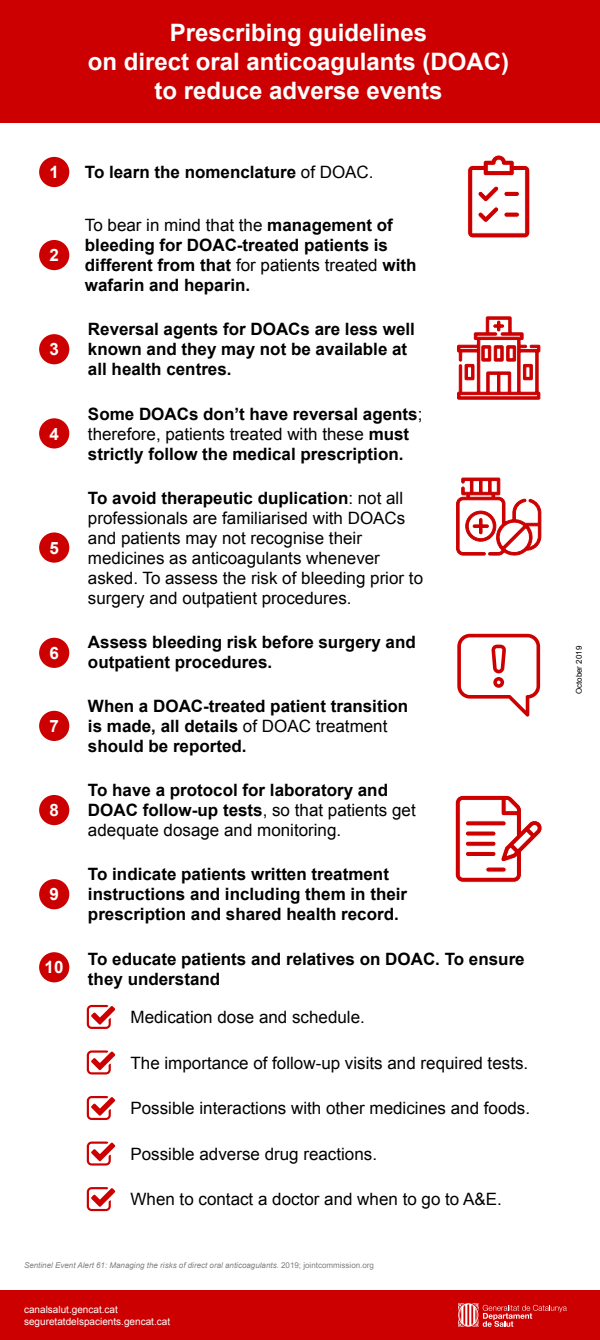
<style>
.page{position:relative;width:600px;height:1340px;background:#fff}
.page>*{position:absolute;margin:0;border:0;box-sizing:border-box;transform-origin:0 0}
.t1{font:700 24px/28.8px "Arial";color:#fff;text-align:center}
.t2{font:700 17px/20px "Arial";color:#000}
.t3{font:17px/20px "Arial";color:#000}
.t4{font:700 17px "Arial";color:#fff}
.t5{font:10px/12px "Arial";color:#fff}
.t6{font:italic 8px "Arial";color:#808080}
.t7{font:8px "Arial";color:#000}
.s1{font-weight:400}
.s2{font-weight:700}
.s3{font-style:normal}
</style>
<div class="page">
<div style="left:0;top:0;width:600px;height:123px;background:#c00"></div>
<div style="left:0;top:1290px;width:600px;height:50px;background:#c00"></div>
<svg style="left:458px;top:1303px;width:109px;height:24px"></svg>
<div style="left:39px;top:157px;width:30px;height:30px;background:#c00;border-radius:50%"></div>
<div style="left:39px;top:240px;width:30px;height:30px;background:#c00;border-radius:50%"></div>
<div style="left:39px;top:334px;width:30px;height:30px;background:#c00;border-radius:50%"></div>
<div style="left:39px;top:418px;width:30px;height:31px;background:#c00;border-radius:50%"></div>
<div style="left:39px;top:532px;width:30px;height:31px;background:#c00;border-radius:50%"></div>
<div style="left:39px;top:638px;width:30px;height:30px;background:#c00;border-radius:50%"></div>
<div style="left:39px;top:711px;width:30px;height:30px;background:#c00;border-radius:50%"></div>
<div style="left:39px;top:795px;width:30px;height:30px;background:#c00;border-radius:50%"></div>
<div style="left:39px;top:879px;width:30px;height:30px;background:#c00;border-radius:50%"></div>
<svg style="left:87px;top:1187px;width:28px;height:24px"></svg>
<svg style="left:87px;top:1142px;width:28px;height:24px"></svg>
<svg style="left:87px;top:1096px;width:28px;height:24px"></svg>
<svg style="left:87px;top:1050px;width:28px;height:25px"></svg>
<svg style="left:87px;top:1005px;width:28px;height:24px"></svg>
<div style="left:39px;top:952px;width:30px;height:30px;background:#c00;border-radius:50%"></div>
<svg style="left:467px;top:155px;width:63px;height:83px"></svg>
<svg style="left:456px;top:478px;width:85px;height:78px"></svg>
<svg style="left:457px;top:634px;width:83px;height:83px"></svg>
<svg style="left:455px;top:795px;width:88px;height:88px"></svg>
<div style="left:465px;top:821px;width:41px;height:5px;background:#c00;border-radius:3px"></div>
<div style="left:465px;top:820px;width:42px;height:6px;border:1px solid #fff;border-radius:3px"></div>
<div style="left:465px;top:831px;width:31px;height:5px;background:#c00;border-radius:3px"></div>
<div style="left:465px;top:831px;width:31px;height:6px;border:1px solid #fff;border-radius:3px"></div>
<div style="left:465px;top:841px;width:31px;height:5px;background:#c00;border-radius:3px"></div>
<div style="left:465px;top:841px;width:31px;height:6px;border:1px solid #fff;border-radius:3px"></div>
<div style="left:465px;top:851px;width:31px;height:5px;background:#c00;border-radius:3px"></div>
<div style="left:465px;top:851px;width:31px;height:6px;border:1px solid #fff;border-radius:3px"></div>
<div style="left:486px;top:867px;width:20px;height:5px;background:#c00;border-radius:3px"></div>
<div style="left:485px;top:867px;width:22px;height:6px;border:1px solid #fff;border-radius:3px"></div>
<svg style="left:457px;top:317px;width:83px;height:82px"></svg>
<h1 class="t1" style="left:88px;top:19px;width:423px">Prescribing guidelines<br>on direct oral anticoagulants (DOAC) to reduce adverse events</h1>
<p class="t4" style="left:49px;top:161px;width:11px">1</p>
<p class="t2" style="left:85px;top:163px;width:290px">To learn the nomenclature <span class="s1">of DOAC.</span></p>
<p class="t4" style="left:49px;top:244px;width:11px">2</p>
<p class="t4" style="left:49px;top:338px;width:11px">3</p>
<p class="t4" style="left:49px;top:422px;width:11px">4</p>
<p class="t4" style="left:49px;top:537px;width:11px">5</p>
<p class="t4" style="left:49px;top:642px;width:11px">6</p>
<p class="t4" style="left:49px;top:715px;width:11px">7</p>
<p class="t4" style="left:49px;top:799px;width:11px">8</p>
<p class="t4" style="left:49px;top:883px;width:11px">9</p>
<p class="t4" style="left:45px;top:956px;width:20px">10</p>
<p class="t2" style="left:85px;top:216px;width:333px"><span class="s1">To bear in mind that the</span> management of bleeding for DOAC-treated patients is different from that <span class="s1">for patients treated</span> with wafarin and heparin.</p>
<p class="t2" style="left:88px;top:320px;width:328px">Reversal agents for DOACs are less well known and they may not be available at all health centres.</p>
<p class="t2" style="left:88px;top:404px;width:336px">Some DOACs don’t have reversal agents<span class="s1">; therefore, patients treated with these</span> must strictly follow the medical prescription.</p>
<p class="t3" style="left:88px;top:488px;width:337px"><span class="s2">To avoid therapeutic duplication</span>: not all professionals are familiarised with DOACs and patients may not recognise their medicines as anticoagulants whenever asked. To assess the risk of bleeding prior to surgery and outpatient procedures.</p>
<p class="t2" style="left:88px;top:633px;width:329px">Assess bleeding risk before surgery and outpatient procedures.</p>
<p class="t2" style="left:88px;top:697px;width:322px">When a DOAC-treated patient transition is made, all details <span class="s1">of DOAC treatment </span>should be reported.</p>
<p class="t2" style="left:88px;top:781px;width:329px">To have a protocol for laboratory and<br>DOAC follow-up tests<span class="s1">, so that patients get adequate dosage and monitoring.</span></p>
<p class="t2" style="left:88px;top:865px;width:321px">To indicate patients written treatment instructions and including them in their prescription and shared health record.</p>
<p class="t2" style="left:88px;top:949px;width:438px">To educate patients and relatives on DOAC. To ensure they understand</p>
<p class="t3" style="left:131px;top:1007px;width:236px">Medication dose and schedule.</p>
<p class="t3" style="left:131px;top:1053px;width:399px">The importance of follow-up visits and required tests.</p>
<p class="t3" style="left:131px;top:1098px;width:401px">Possible interactions with other medicines and foods.</p>
<p class="t3" style="left:131px;top:1144px;width:248px">Possible adverse drug reactions.</p>
<p class="t3" style="left:131px;top:1189px;width:373px">When to contact a doctor and when to go to A&amp;E.</p>
<p class="t6" style="left:24px;top:1260px;width:352px">Sentinel Event Alert 61: Managing the risks of direct oral anticoagulants. <span class="s3">2019; jointcommission.org</span></p>
<p class="t5" style="left:24px;top:1303px;width:148px">canalsalut.gencat.cat seguretatdelspacients.gencat.cat</p>
<p class="t7" style="left:574px;top:694px;width:50px;rotate:-90deg">October 2019</p>
</div>
